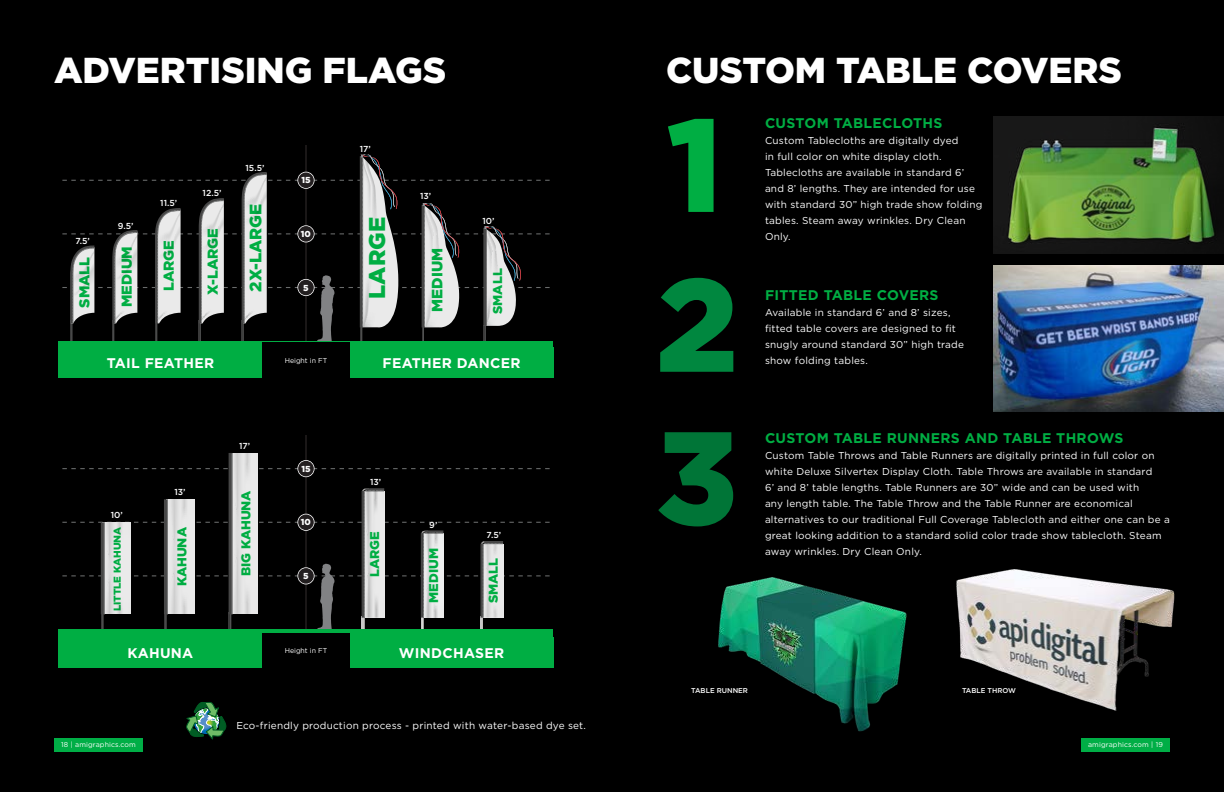
<style>
.page{position:relative;width:1224px;height:792px;background:#000}
.page>*{position:absolute;margin:0;border:0;box-sizing:border-box;transform-origin:0 0}
.t1{font:900 132px "Gotham";color:#00ae43}
.t2{font:900 132px "Gotham";color:#00873f}
.t3{font:900 132px "Gotham";color:#007537}
.t4{font:900 36px "Gotham";color:#fff}
.t5{font:900 22.9px "Gotham";color:#00ae43}
.t6{font:900 16.6px "Gotham";color:#00ae43}
.t7{font:900 15px "Gotham";color:#00ae43}
.t8{font:900 14.4px "Gotham";color:#00ae43}
.t9{font:700 14px "Gotham";letter-spacing:.02em;color:#00ae43}
.t10{font:700 14px "Gotham";letter-spacing:.02em;color:#fff}
.t11{font:900 12.8px "Gotham";color:#00ae43}
.t12{font:10px/16px "Gotham";letter-spacing:.02em;color:#fff}
.t13{font:900 10px "Gotham";color:#00ae43}
.t14{font:500 8.7px "Gotham";color:#fff}
.t15{font:900 8.7px "Gotham";color:#fff}
.t16{font:7px "Gotham";letter-spacing:.02em;color:#fff}
.t17{font:500 7px "Gotham";color:#fff}
.t18{font:7px "Gotham";color:#fff}
</style>
<div class="page">
<hr style="left:305px;top:127px;width:2px;height:229px;background:#231f20">
<div style="left:58px;top:341px;width:496px;height:21px;background:#00ae43"></div>
<hr style="left:305px;top:415px;width:2px;height:229px;background:#231f20">
<svg style="left:62px;top:453px;width:490px;height:177px"></svg>
<svg style="left:167px;top:499px;width:28px;height:115px;background:#e0e0e0"></svg>
<div style="left:58px;top:630px;width:496px;height:20px;background:#00ae43"></div>
<svg style="left:62px;top:154px;width:488px;height:189px"></svg>
<div style="left:36px;top:88px;width:531px;height:57px;background:#000"></div>
<div style="left:36px;top:378px;width:531px;height:57px;background:#000"></div>
<svg style="left:186px;top:702px;width:41px;height:38px"></svg>
<div style="left:58px;top:347px;width:204px;height:31px;background:#00ae43"></div>
<div style="left:58px;top:637px;width:204px;height:31px;background:#00ae43"></div>
<div style="left:350px;top:347px;width:204px;height:31px;background:#00ae43"></div>
<div style="left:350px;top:637px;width:204px;height:31px;background:#00ae43"></div>
<div style="left:262px;top:343px;width:88px;height:35px;background:#000"></div>
<div style="left:262px;top:633px;width:88px;height:35px;background:#000"></div>
<img style="left:994px;top:117px;width:230px;height:136px">
<img style="left:994px;top:266px;width:230px;height:145px">
<img style="left:956px;top:569px;width:219px;height:142px">
<img style="left:718px;top:577px;width:189px;height:155px">
<div style="left:54px;top:738px;width:89px;height:14px;background:#00ae46"></div>
<div style="left:1081px;top:738px;width:89px;height:14px;background:#00ae46"></div>
<h2 class="t4" style="left:54px;top:45px;width:394px">ADVERTISING FLAGS</h2>
<p class="t14" style="left:360px;top:143px;width:13px">17’</p>
<p class="t14" style="left:245px;top:162px;width:20px">15.5’</p>
<p class="t15" style="left:301px;top:174px;width:11px">15</p>
<p class="t14" style="left:160px;top:197px;width:18px">11.5’</p>
<p class="t14" style="left:203px;top:188px;width:20px">12.5’</p>
<p class="t14" style="left:118px;top:220px;width:17px">9.5’</p>
<h3 class="t8" style="left:74px;top:308px;width:52px;rotate:-90deg">SMALL</h3>
<h3 class="t8" style="left:117px;top:307px;width:63px;rotate:-90deg">MEDIUM</h3>
<h3 class="t8" style="left:159px;top:291px;width:53px;rotate:-90deg">LARGE</h3>
<h3 class="t8" style="left:203px;top:295px;width:68px;rotate:-90deg">X-LARGE</h3>
<p class="t14" style="left:75px;top:235px;width:16px">7.5’</p>
<h3 class="t6" style="left:244px;top:292px;width:89px;rotate:-90deg">2X-LARGE</h3>
<p class="t15" style="left:301px;top:228px;width:12px">10</p>
<p class="t15" style="left:303px;top:282px;width:7px">5</p>
<h3 class="t5" style="left:361px;top:299px;width:83px;rotate:-90deg">LARGE</h3>
<p class="t14" style="left:420px;top:191px;width:13px">13’</p>
<h3 class="t7" style="left:427px;top:312px;width:65px;rotate:-90deg">MEDIUM</h3>
<p class="t14" style="left:482px;top:215px;width:14px">10’</p>
<p class="t11" style="left:489px;top:314px;width:47px;rotate:-90deg">SMALL</p>
<h3 class="t10" style="left:107px;top:354px;width:109px">TAIL FEATHER</h3>
<p class="t18" style="left:285px;top:356px;width:44px">Height in FT</p>
<h3 class="t10" style="left:383px;top:354px;width:139px">FEATHER DANCER</h3>
<p class="t14" style="left:239px;top:440px;width:13px">17’</p>
<p class="t15" style="left:301px;top:463px;width:11px">15</p>
<p class="t14" style="left:370px;top:477px;width:13px">13’</p>
<p class="t14" style="left:111px;top:509px;width:14px">10’</p>
<p class="t13" style="left:111px;top:611px;width:86px;rotate:-90deg">LITTLE KAHUNA</p>
<p class="t14" style="left:174px;top:487px;width:13px">13’</p>
<p class="t11" style="left:173px;top:586px;width:61px;rotate:-90deg">KAHUNA</p>
<p class="t11" style="left:237px;top:576px;width:87px;rotate:-90deg">BIG KAHUNA</p>
<p class="t15" style="left:301px;top:516px;width:12px">10</p>
<p class="t15" style="left:303px;top:570px;width:7px">5</p>
<p class="t11" style="left:366px;top:577px;width:47px;rotate:-90deg">LARGE</p>
<p class="t14" style="left:429px;top:519px;width:10px">9’</p>
<p class="t11" style="left:425px;top:603px;width:56px;rotate:-90deg">MEDIUM</p>
<p class="t14" style="left:487px;top:529px;width:16px">7.5’</p>
<p class="t11" style="left:484px;top:603px;width:47px;rotate:-90deg">SMALL</p>
<h3 class="t10" style="left:127px;top:644px;width:67px">KAHUNA</h3>
<p class="t18" style="left:285px;top:646px;width:44px">Height in FT</p>
<h3 class="t10" style="left:399px;top:644px;width:107px">WINDCHASER</h3>
<p class="t12" style="left:236px;top:717px;width:351px">Eco-friendly production process - printed with water-based dye set.</p>
<h2 class="t4" style="left:666px;top:45px;width:457px">CUSTOM TABLE COVERS</h2>
<h3 class="t9" style="left:765px;top:114px;width:179px">CUSTOM TABLECLOTHS</h3>
<p class="t12" style="left:765px;top:132px;width:219px">Custom Tablecloths are digitally dyed<br>in full color on white display cloth.<br>Tablecloths are available in standard 6’ and 8’ lengths. They are intended for use with standard 30” high trade show folding tables. Steam away wrinkles. Dry Clean Only.</p>
<h1 class="t1" style="left:667px;top:74px;width:57px">1</h1>
<h1 class="t2" style="left:656px;top:234px;width:84px">2</h1>
<h1 class="t3" style="left:656px;top:387px;width:83px">3</h1>
<h3 class="t9" style="left:765px;top:286px;width:175px">FITTED TABLE COVERS</h3>
<p class="t12" style="left:765px;top:305px;width:201px">Available in standard 6’ and 8’ sizes, fitted table covers are designed to fit snugly around standard 30” high trade show folding tables.</p>
<h3 class="t9" style="left:765px;top:429px;width:360px">CUSTOM TABLE RUNNERS AND TABLE THROWS</h3>
<p class="t12" style="left:765px;top:447px;width:406px">Custom Table Throws and Table Runners are digitally printed in full color on white Deluxe Silvertex Display Cloth. Table Throws are available in standard<br>6’ and 8’ table lengths. Table Runners are 30” wide and can be used with<br>any length table. The Table Throw and the Table Runner are economical alternatives to our traditional Full Coverage Tablecloth and either one can be a great looking addition to a standard solid color trade show tablecloth. Steam away wrinkles. Dry Clean Only.</p>
<p class="t17" style="left:691px;top:686px;width:58px">TABLE RUNNER</p>
<p class="t17" style="left:962px;top:686px;width:56px">TABLE THROW</p>
<p class="t16" style="left:61px;top:740px;width:76px">18 | amigraphics.com</p>
<p class="t16" style="left:1088px;top:740px;width:76px">amigraphics.com | 19</p>
</div>
